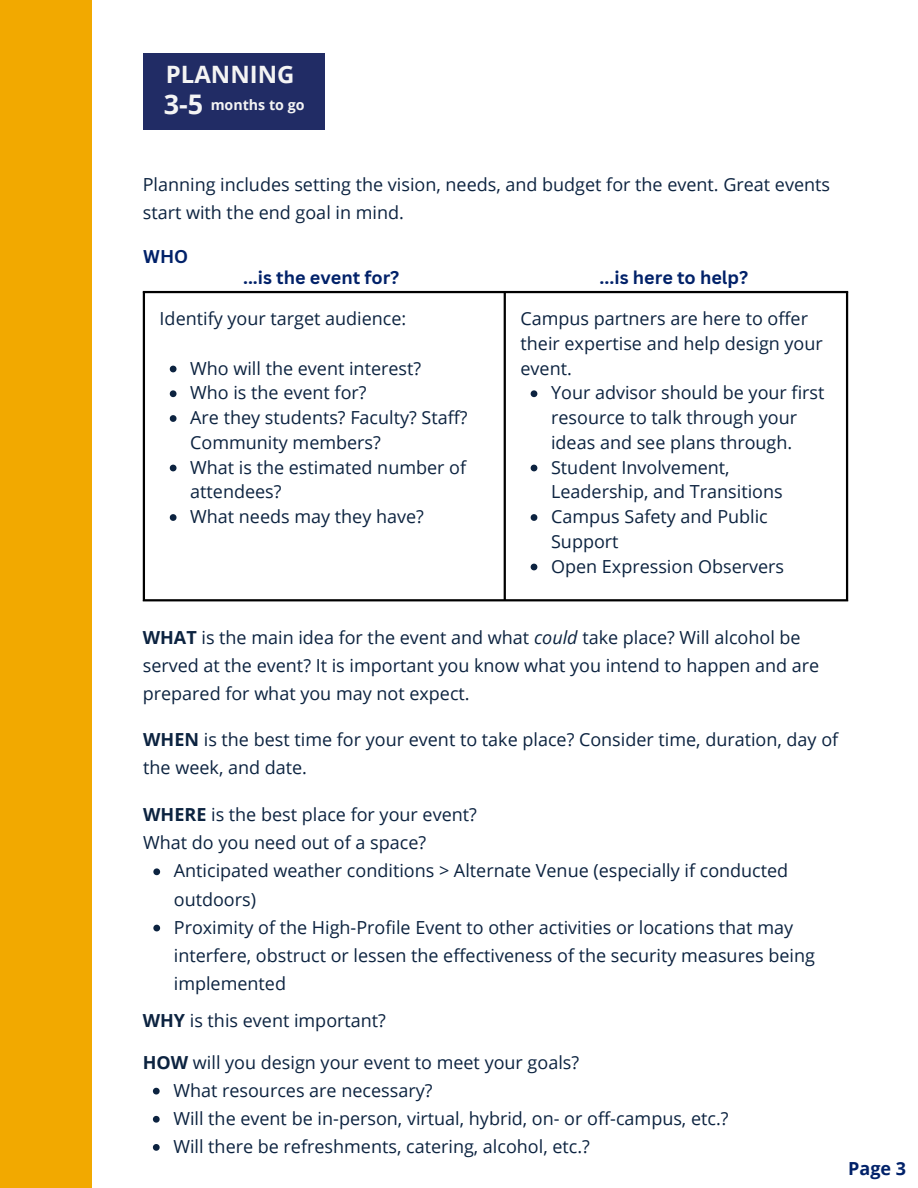
<style>
.page{position:relative;width:918px;height:1188px;background:#fff}
.page>*{position:absolute;margin:0;border:0;box-sizing:border-box;transform-origin:0 0}
.t1{font:700 27px "Open Sans";color:#f4f4f4}
.t2{font:700 24px "Open Sans";color:#f4f4f4}
.t3{font:18px/24.8px "Open Sans";color:#0c2340}
.t4{font:700 18px "Canva Sans";color:#012169}
.t5{font:700 18px "Open Sans";color:#012169}
.t6{font:700 14.25px "Open Sans";color:#f4f4f4}
.s1{font-weight:700}
.s2{font-style:italic}
</style>
<div class="page">
<div style="left:0;top:0;width:92px;height:1188px;background:#f2a900"></div>
<svg style="left:170px;top:366px;width:7px;height:6px"></svg>
<svg style="left:170px;top:390px;width:7px;height:7px"></svg>
<svg style="left:170px;top:415px;width:7px;height:7px"></svg>
<svg style="left:170px;top:465px;width:7px;height:6px"></svg>
<svg style="left:170px;top:514px;width:7px;height:7px"></svg>
<svg style="left:531px;top:390px;width:6px;height:7px"></svg>
<svg style="left:531px;top:465px;width:6px;height:6px"></svg>
<svg style="left:531px;top:514px;width:6px;height:7px"></svg>
<svg style="left:531px;top:564px;width:6px;height:6px"></svg>
<hr style="left:143px;top:293px;width:2px;height:306px;background:#000">
<hr style="left:504px;top:293px;width:2px;height:306px;background:#000">
<hr style="left:846px;top:293px;width:2px;height:306px;background:#000">
<hr style="left:143px;top:291px;width:705px;height:2px;background:#000">
<hr style="left:143px;top:599px;width:705px;height:2px;background:#000">
<div style="left:143px;top:54px;width:181px;height:76px;background:#212c65"></div>
<svg style="left:153px;top:868px;width:7px;height:7px"></svg>
<svg style="left:153px;top:925px;width:7px;height:6px"></svg>
<svg style="left:153px;top:1088px;width:7px;height:7px"></svg>
<svg style="left:153px;top:1116px;width:7px;height:7px"></svg>
<svg style="left:153px;top:1144px;width:7px;height:7px"></svg>
<p class="t2" style="left:166px;top:58px;width:130px">PLANNING</p>
<p class="t1" style="left:164px;top:85px;width:41px">3-5</p>
<p class="t6" style="left:211px;top:95px;width:95px">months to go</p>
<p class="t3" style="left:143px;top:170px;width:689px;line-height:28.2px">Planning includes setting the vision, needs, and budget for the event. Great events start with the end goal in mind.</p>
<h5 class="t4" style="left:143px;top:244px;width:46px">WHO</h5>
<p class="t4" style="left:243px;top:265px;width:158px">...is the event for?</p>
<p class="t4" style="left:600px;top:265px;width:150px">...is here to help?</p>
<h1 class="t3" style="left:160px;top:306px;width:248px">Identify your target audience:</h1>
<p class="t3" style="left:190px;top:355px;width:232px">Who will the event interest?</p>
<h5 class="t3" style="left:190px;top:380px;width:178px">Who is the event for?</h5>
<h3 class="t3" style="left:190px;top:405px;width:279px">Are they students? Faculty? Staff?<br>Community members?</h3>
<h4 class="t3" style="left:190px;top:454px;width:277px">What is the estimated number of attendees?</h4>
<h4 class="t3" style="left:190px;top:504px;width:235px">What needs may they have?</h4>
<p class="t3" style="left:521px;top:306px;width:304px">Campus partners are here to offer their expertise and help design your event.</p>
<p class="t3" style="left:551px;top:380px;width:275px">Your advisor should be your first resource to talk through your ideas and see plans through.</p>
<p class="t3" style="left:551px;top:454px;width:233px">Student Involvement,<br>Leadership, and Transitions</p>
<p class="t3" style="left:551px;top:504px;width:218px">Campus Safety and Public<br>Support</p>
<p class="t3" style="left:551px;top:553px;width:235px">Open Expression Observers</p>
<h5 class="t3" style="left:143px;top:622px;width:678px;line-height:28.2px"><span class="s1">WHAT</span> is the main idea for the event and what <span class="s2">could</span> take place? Will alcohol be served at the event? It is important you know what you intend to happen and are prepared for what you may not expect.</h5>
<h5 class="t3" style="left:143px;top:725px;width:697px;line-height:28.2px"><span class="s1">WHEN</span> is the best time for your event to take place? Consider time, duration, day of the week, and date.</h5>
<p class="t3" style="left:143px;top:800px;width:335px;line-height:28.2px"><span class="s1">WHERE</span> is the best place for your event?<br>What do you need out of a space?</p>
<p class="t3" style="left:174px;top:856px;width:616px;line-height:28.2px">Anticipated weather conditions &gt; Alternate Venue (especially if conducted outdoors)</p>
<h5 class="t3" style="left:174px;top:913px;width:643px;line-height:28.2px">Proximity of the High-Profile Event to other activities or locations that may interfere, obstruct or lessen the effectiveness of the security measures being implemented</h5>
<h5 class="t3" style="left:143px;top:1008px;width:245px"><span class="s1">WHY</span> is this event important?</h5>
<p class="t3" style="left:143px;top:1049px;width:438px"><span class="s1">HOW</span> will you design your event to meet your goals?</p>
<p class="t3" style="left:173px;top:1077px;width:261px">What resources are necessary?</p>
<p class="t3" style="left:173px;top:1106px;width:557px">Will the event be in-person, virtual, hybrid, on- or off-campus, etc.?</p>
<h4 class="t3" style="left:173px;top:1134px;width:418px">Will there be refreshments, catering, alcohol, etc.?</h4>
<h2 class="t5" style="left:848px;top:1155px;width:59px">Page 3</h2>
</div>
